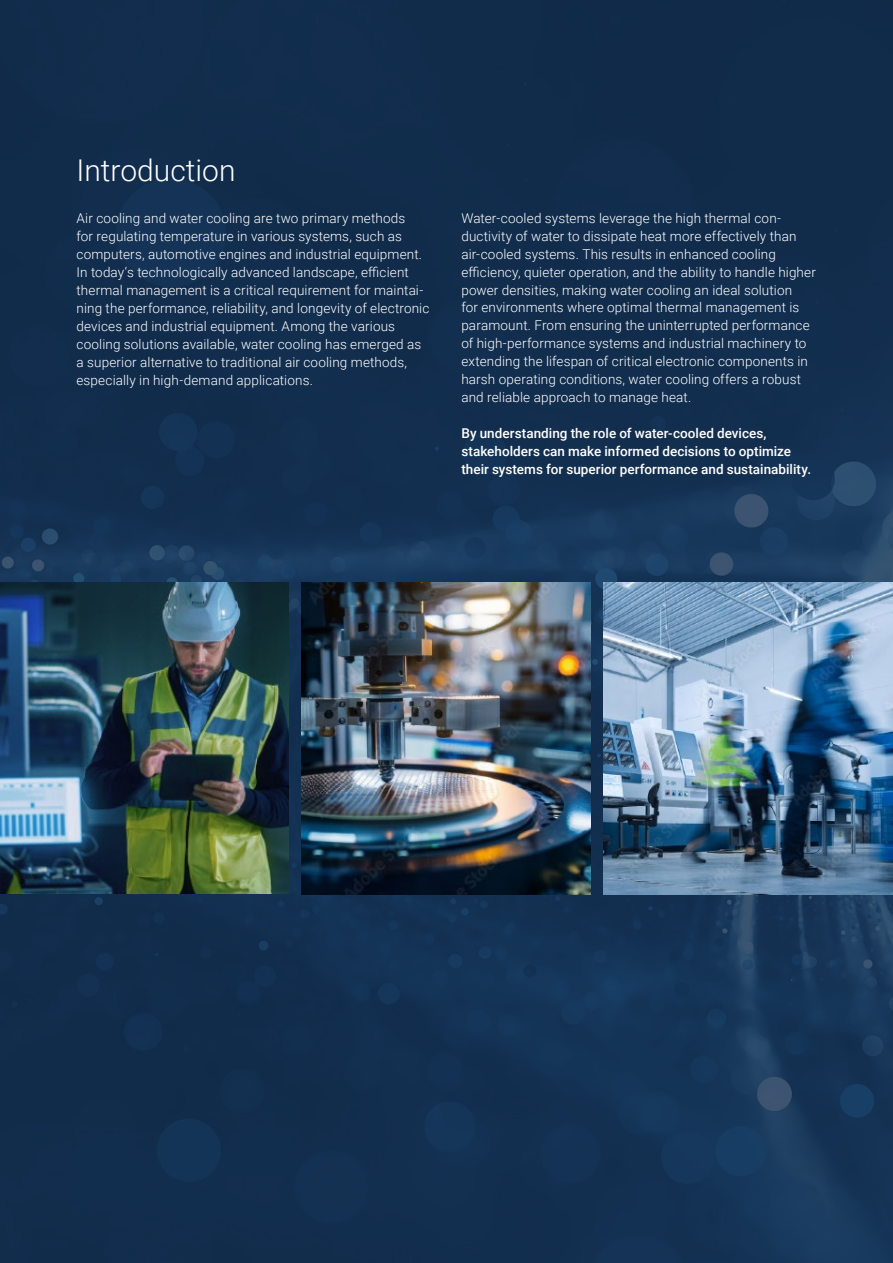
<style>
.page{position:relative;width:893px;height:1263px;background:#142f52}
.page>*{position:absolute;margin:0;border:0;box-sizing:border-box;transform-origin:0 0}
.t1{font:300 30px "Roboto";color:#fff}
.t2{font:300 13.5px/18px "Roboto";letter-spacing:.01em;color:#fff}
.t3{font:500 13.5px/18px "Roboto";letter-spacing:.005em;color:#fff}
</style>
<div class="page">
<img style="left:0;top:583px;width:288px;height:310px">
<img style="left:603px;top:583px;width:290px;height:311px">
<img style="left:302px;top:583px;width:288px;height:311px">
<h1 class="t1" style="left:77px;top:149px;width:160px">Introduction</h1>
<p class="t2" style="left:77px;top:208px;width:354px">Air cooling and water cooling are two primary methods<br>for regulating temperature in various systems, such as computers, automotive engines and industrial equipment.<br>In today‘s technologically advanced landscape, efficient thermal management is a critical requirement for maintai&shy;ning the performance, reliability, and longevity of electronic devices and industrial equipment. Among the various cooling solutions available, water cooling has emerged as a superior alternative to traditional air cooling methods, especially in high-demand applications.</p>
<p class="t2" style="left:461px;top:208px;width:356px">Water-cooled systems leverage the high thermal con&shy;ductivity of water to dissipate heat more effectively than air-cooled systems. This results in enhanced cooling efficiency, quieter operation, and the ability to handle higher power densities, making water cooling an ideal solution<br>for environments where optimal thermal management is paramount. From ensuring the uninterrupted performance of high-performance systems and industrial machinery to extending the lifespan of critical electronic components in harsh operating conditions, water cooling offers a robust and reliable approach to manage heat.</p>
<p class="t3" style="left:461px;top:424px;width:351px">By understanding the role of water-cooled devices, stakeholders can make informed decisions to optimize their systems for superior performance and sustainability.</p>
</div>
